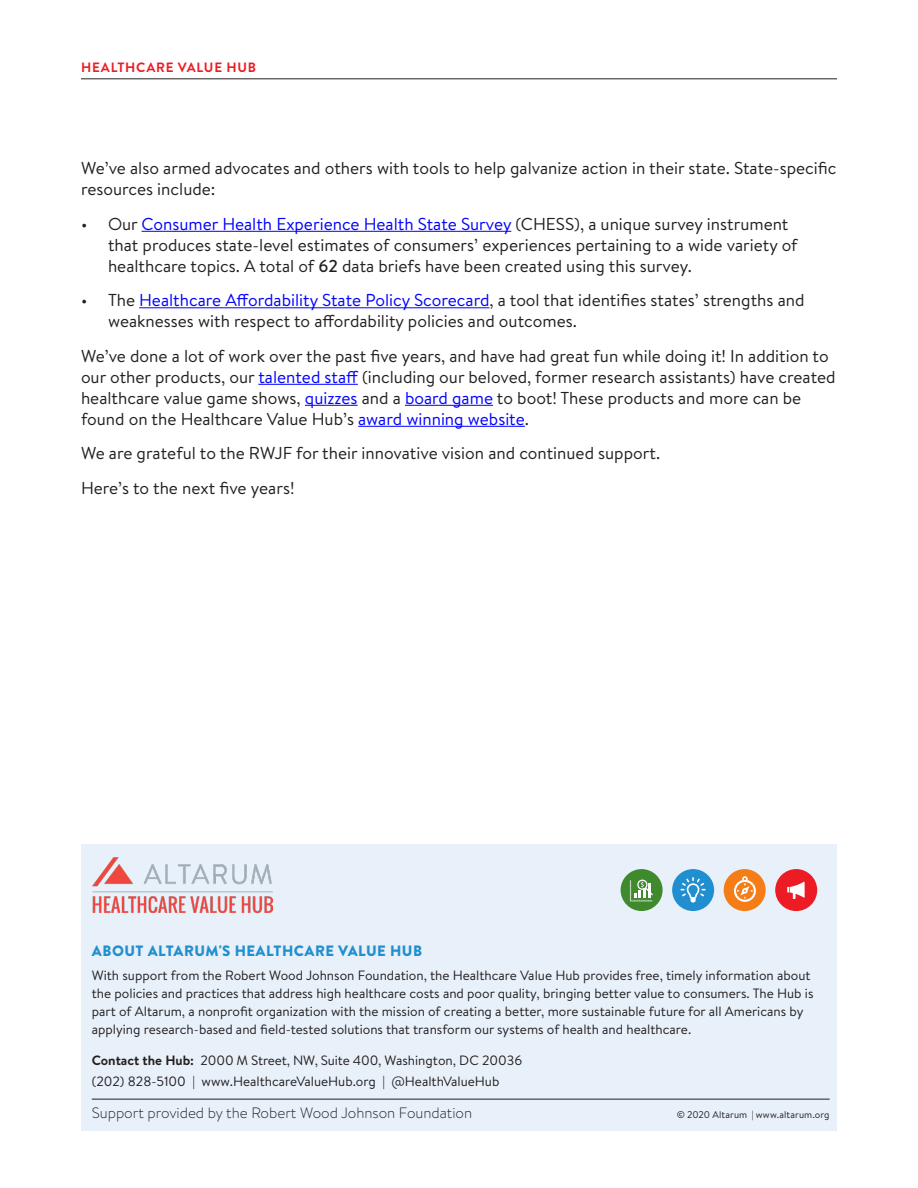
<style>
.page{position:relative;width:918px;height:1188px;background:#fff}
.page>*{position:absolute;margin:0;border:0;box-sizing:border-box;transform-origin:0 0}
.body{font:17.25px/21px "Brandon Text";color:#231f20}
.t1{font:300 15px "Brandon Text";color:#231f20}
.t2{font:900 15px "Brandon Text";letter-spacing:.03em;color:#218fcf}
.body-2{font:13.5px/18px "Brandon Text";color:#231f20}
.t3{font:700 13.5px "Brandon Text";letter-spacing:.06em;color:#ed1c24}
.t4{font:9.75px "Brandon Text";letter-spacing:.015em;color:#231f20}
.s1{color:#00f}
.s2{font-weight:500}
.s3{font-weight:700}
</style>
<div class="page">
<hr style="left:81px;top:78px;width:756px;height:1px;background:#231f20">
<hr style="left:142px;top:231px;width:369px;height:1px;background:#00f">
<hr style="left:139px;top:307px;width:351px;height:1px;background:#00f">
<hr style="left:258px;top:384px;width:100px;height:1px;background:#00f">
<hr style="left:305px;top:405px;width:53px;height:1px;background:#00f">
<hr style="left:405px;top:405px;width:88px;height:1px;background:#00f">
<hr style="left:358px;top:426px;width:167px;height:1px;background:#00f">
<div style="left:81px;top:844px;width:756px;height:287px;background:#e8f0f9"></div>
<div style="left:724px;top:869px;width:42px;height:42px;background:#f57d17;border-radius:50%"></div>
<svg style="left:734px;top:876px;width:22px;height:26px"></svg>
<div style="left:672px;top:869px;width:42px;height:42px;background:#218fcf;border-radius:50%"></div>
<svg style="left:680px;top:877px;width:26px;height:26px"></svg>
<div style="left:775px;top:869px;width:42px;height:42px;background:#ed1c24;border-radius:50%"></div>
<svg style="left:787px;top:882px;width:18px;height:17px"></svg>
<div style="left:621px;top:869px;width:42px;height:42px;background:#408a2e;border-radius:50%"></div>
<svg style="left:630px;top:879px;width:23px;height:22px"></svg>
<hr style="left:92px;top:1099px;width:738px;height:1px;background:#231f20">
<img style="left:92px;top:857px;width:181px;height:55px">
<p class="t3" style="left:81px;top:58px;width:177px">HEALTHCARE VALUE HUB</p>
<p class="body" style="left:81px;top:157px;width:757px">We’ve also armed advocates and others with tools to help galvanize action in their state. State-specific resources include:</p>
<p class="body" style="left:108px;top:213px;width:691px;text-indent:-27px">• Our <span class="s1">Consumer Health Experience Health State Survey</span> (CHESS), a unique survey instrument that produces state-level estimates of consumers’ experiences pertaining to a wide variety of healthcare topics. A total of <span class="s2">62</span> data briefs have been created using this survey.</p>
<p class="body" style="left:108px;top:289px;width:698px;text-indent:-27px">• The <span class="s1">Healthcare Affordability State Policy Scorecard</span>, a tool that identifies states’ strengths and weaknesses with respect to affordability policies and outcomes.</p>
<p class="body" style="left:81px;top:345px;width:756px">We’ve done a lot of work over the past five years, and have had great fun while doing it! In addition to our other products, our <span class="s1">talented staff</span> (including our beloved, former research assistants) have created healthcare value game shows, <span class="s1">quizzes</span> and a <span class="s1">board game</span> to boot! These products and more can be found on the Healthcare Value Hub’s <span class="s1">award winning website</span>.</p>
<p class="body" style="left:81px;top:442px;width:581px">We are grateful to the RWJF for their innovative vision and continued support.</p>
<p class="body" style="left:81px;top:477px;width:215px">Here’s to the next five years!</p>
<p class="t2" style="left:92px;top:940px;width:332px">ABOUT ALTARUM'S HEALTHCARE VALUE HUB</p>
<p class="body-2" style="left:92px;top:966px;width:723px">With support from the Robert Wood Johnson Foundation, the Healthcare Value Hub provides free, timely information about the policies and practices that address high healthcare costs and poor quality, bringing better value to consumers. The Hub is part of Altarum, a nonprofit organization with the mission of creating a better, more sustainable future for all Americans by applying research-based and field-tested solutions that transform our systems of health and healthcare.</p>
<p class="body-2" style="left:92px;top:1050px;width:432px;line-height:21px"><span class="s3">Contact the Hub:</span> 2000 M Street, NW, Suite 400, Washington, DC 20036 (202) 828-5100 | www.HealthcareValueHub.org | @HealthValueHub</p>
<p class="t1" style="left:92px;top:1102px;width:382px">Support provided by the Robert Wood Johnson Foundation</p>
<p class="t4" style="left:677px;top:1107px;width:154px">© 2020 Altarum | www.altarum.org</p>
</div>
